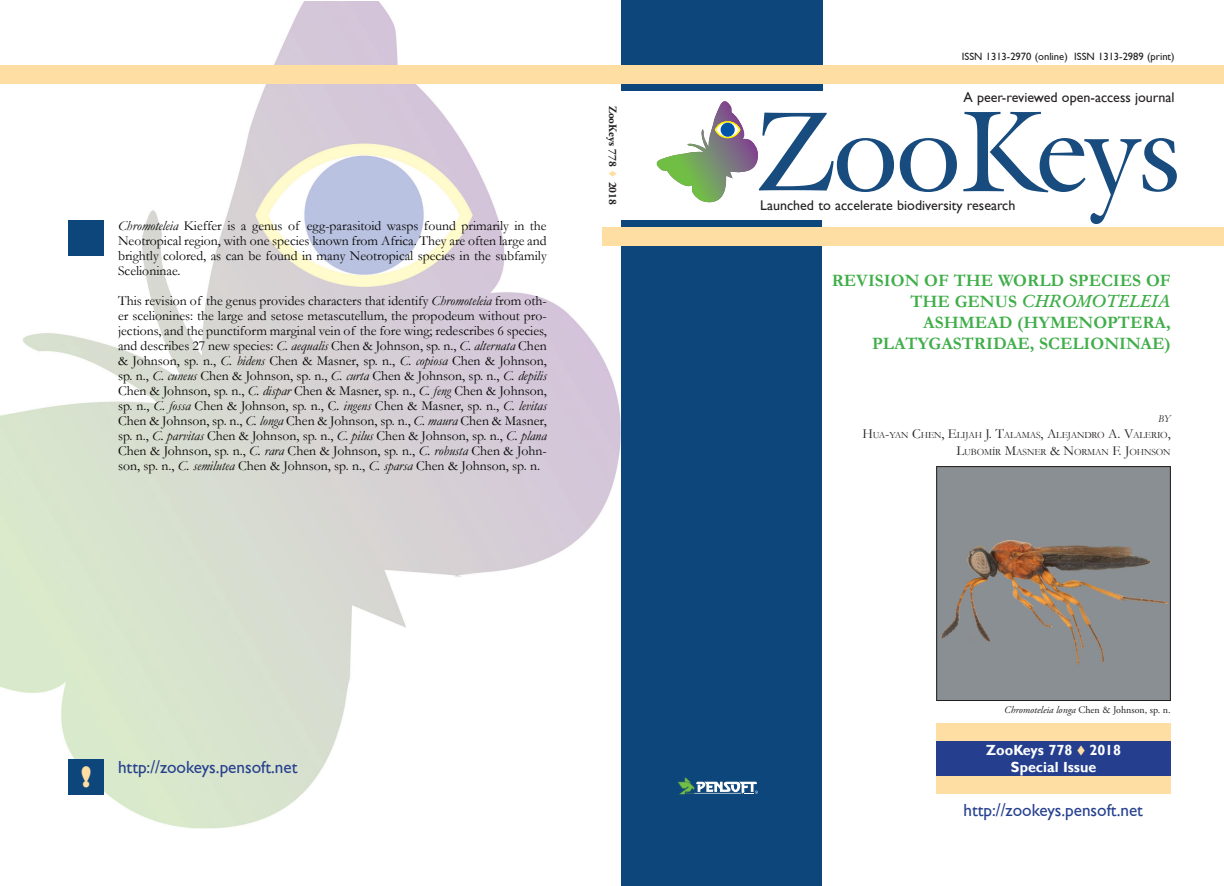
<style>
.page{position:relative;width:1224px;height:886px;background:#fff}
.page>*{position:absolute;margin:0;border:0;box-sizing:border-box;transform-origin:0 0}
.t1{font:800 27.12px "Gill Sans";color:#ffdea4}
.t2{font:700 17.5px/21px "Garamond";color:#40ae49;text-align:right}
.t3{font:17.5px "Gill Sans";color:#253f8e}
.t4{font:700 14.62px/17.6px "Gill Sans";color:#fff;text-align:center}
.t5{font:14px "Gill Sans";color:#231f20}
.t6{font:13.75px/15px "Garamond";color:#040503;text-align:justify}
.t7{font:700 11.25px "Adobe Garamond Pro";color:#231f20}
.t8{font:10.62px "Gill Sans";color:#231f20}
.t9{font:italic 10.5px "Garamond";color:#231f20}
.t10{font:10px "Adobe Garamond Pro";color:#231f20}
.t11{font:9.62px/16.5px "Garamond";letter-spacing:-.015em;color:#231f20;text-align:right}
.s1{font-style:italic}
.s2{color:#ffdea4}
.s3{font-weight:600;font-style:italic}
.s4{font-size:13.75px}
</style>
<div class="page">
<img style="left:0;top:2px;width:643px;height:827px">
<div style="left:621px;top:221px;width:200px;height:665px;background:#0d467b"></div>
<div style="left:621px;top:0;width:201px;height:91px;background:#0d467b"></div>
<svg style="left:678px;top:777px;width:79px;height:17px"></svg>
<div style="left:0;top:65px;width:1223px;height:19px;background:#ffdea4"></div>
<div style="left:602px;top:228px;width:621px;height:18px;background:#ffdea4"></div>
<svg style="left:656px;top:101px;width:237px;height:102px"></svg>
<svg style="left:899px;top:138px;width:57px;height:54px"></svg>
<svg style="left:963px;top:112px;width:213px;height:112px"></svg>
<div style="left:936px;top:740px;width:234px;height:36px;background:#253f8e"></div>
<div style="left:936px;top:723px;width:234px;height:17px;background:#ffdea4"></div>
<div style="left:936px;top:776px;width:234px;height:18px;background:#ffdea4"></div>
<div style="left:68px;top:759px;width:36px;height:35px;background:#0d467b"></div>
<div style="left:68px;top:221px;width:35px;height:35px;background:#0d467b"></div>
<img style="left:938px;top:468px;width:230px;height:231px">
<div style="left:936px;top:466px;width:234px;height:235px;border:1px solid #231f20"></div>
<p class="t6" style="left:118px;top:217px;width:430px"><span class="s1">Chromoteleia</span> Kieffer is a genus of egg-parasitoid wasps found primarily in the Neotropical region, with one species known from Africa. They are often large and brightly colored, as can be found in many Neotropical species in the subfamily Scelioninae.</p>
<p class="t6" style="left:118px;top:292px;width:430px">This revision of the genus provides characters that identify <span class="s1">Chromoteleia</span> from oth&shy;er scelionines: the large and setose metascutellum, the propodeum without pro&shy;jections, and the punctiform marginal vein of the fore wing; redescribes 6 species, and describes 27 new species: <span class="s1">C. aequalis</span> Chen &amp; Johnson, sp. n., <span class="s1">C. alternata</span> Chen &amp; Johnson, sp. n., <span class="s1">C. bidens</span> Chen &amp; Masner, sp. n., <span class="s1">C. copiosa</span> Chen &amp; Johnson, sp. n., <span class="s1">C. cuneus</span> Chen &amp; Johnson, sp. n., <span class="s1">C. curta</span> Chen &amp; Johnson, sp. n., <span class="s1">C. depilis </span>Chen &amp; Johnson, sp. n., <span class="s1">C. dispar</span> Chen &amp; Masner, sp. n., <span class="s1">C. feng</span> Chen &amp; Johnson, sp. n., <span class="s1">C. fossa</span> Chen &amp; Johnson, sp. n., C<span class="s1">. ingens</span> Chen &amp; Masner, sp. n., <span class="s1">C. levitas </span>Chen &amp; Johnson, sp. n., <span class="s1">C. longa</span> Chen &amp; Johnson, sp. n., <span class="s1">C. maura</span> Chen &amp; Masner, sp. n., <span class="s1">C. parvitas</span> Chen &amp; Johnson, sp. n., <span class="s1">C. pilus</span> Chen &amp; Johnson, sp. n., <span class="s1">C. plana </span>Chen &amp; Johnson, sp. n., <span class="s1">C. rara</span> Chen &amp; Johnson, sp. n., <span class="s1">C. robusta</span> Chen &amp; John&shy;son, sp. n., <span class="s1">C. semilutea</span> Chen &amp; Johnson, sp. n., <span class="s1">C. sparsa</span> Chen &amp; Johnson, sp. n.</p>
<p class="t7" style="left:619px;top:106px;width:101px;rotate:90deg">ZooKeys 778 <span class="s2">▼</span> 2018</p>
<h1 class="t1" style="left:81px;top:760px;width:12px">!</h1>
<p class="t3" style="left:118px;top:757px;width:181px">http://zookeys.pensoft.net</p>
<p class="t8" style="left:961px;top:50px;width:214px">ISSN 1313-2970 (online) ISSN 1313-2989 (print)</p>
<p class="t5" style="left:963px;top:89px;width:213px">A peer-reviewed open-access journal</p>
<p class="t5" style="left:760px;top:197px;width:257px">Launched to accelerate biodiversity research</p>
<p class="t2" style="left:831px;top:270px;width:340px">REVISION OF THE WORLD SPECIES OF<br>THE GENUS <span class="s3">CHROMOTELEIA<br></span>ASHMEAD (HYMENOPTERA,<br>PLATYGASTRIDAE, SCELIONINAE)</p>
<p class="t9" style="left:1157px;top:411px;width:14px">by</p>
<p class="t11" style="left:862px;top:427px;width:310px"><span class="s4">H</span>UA<span class="s4">-</span>YAN <span class="s4">C</span>HEN<span class="s4">, E</span>LIJAH <span class="s4">J. T</span>ALAMAS<span class="s4">, A</span>LEJANDRO <span class="s4">A. V</span>ALERIO<span class="s4">,<br>L</span>UBOMÍR <span class="s4">M</span>ASNER <span class="s4">&amp; N</span>ORMAN <span class="s4">F. J</span>OHNSON</p>
<p class="t10" style="left:1004px;top:703px;width:168px"><span class="s1">Chromoteleia longa</span> Chen &amp; Johnson, sp. n.</p>
<p class="t4" style="left:986px;top:741px;width:136px">ZooKeys 778 <span class="s2">▼</span> 2018<br>Special Issue</p>
<p class="t3" style="left:963px;top:800px;width:181px">http://zookeys.pensoft.net</p>
</div>
